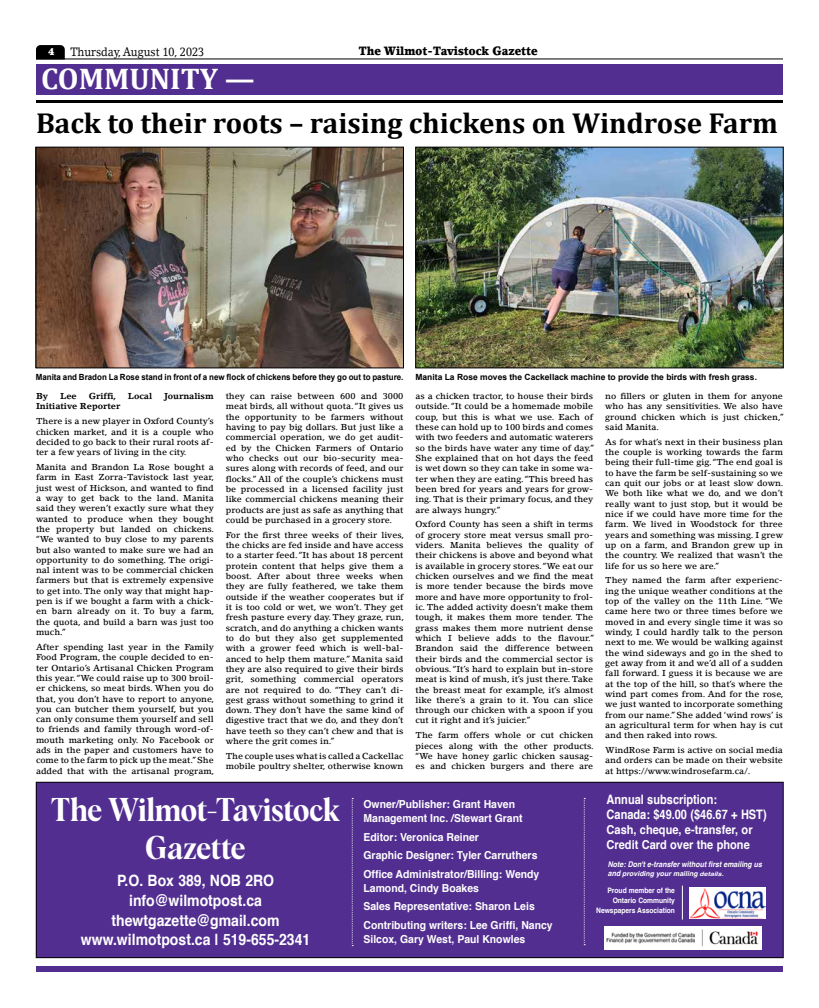
<style>
.page{position:relative;width:819px;height:1008px;background:#fff}
.page>*{position:absolute;margin:0;border:0;box-sizing:border-box;transform-origin:0 0}
.t1{font:32.2px/38.7px "Albra Semi";letter-spacing:-.01em;color:#fff;text-align:center;scale:.9 1}
.t2{font:700 30px "Cambria";color:#fff}
.t3{font:700 29px "Cambria";color:#000}
.t4{font:700 15.6px/19.8px "Helvetica";color:#fff;text-align:center;scale:.9 1}
.t5{font:700 13px/15px "Helvetica";color:#fff;scale:.85 1}
.t6{font:700 12.3px/15px "Helvetica";color:#fff;scale:.9 1}
.t7{font:900 12px "Lino Letter Std";color:#000;scale:.9 1}
.t8{font:12px "Lino Letter Std";color:#000;scale:.9 1}
.t9{font:700 11px/18.5px "Helvetica";color:#fff;scale:.95 1}
.t10{font:900 10px "Lino Letter Std";color:#fff}
.t11{font:500 8.6px/10.3px "Lino Letter Std";color:#000;text-align:justify}
.t12{font:700 8.6px "Lino Letter Std";color:#000}
.t13{font:700 8.5px "Arial";color:#000;scale:.94 1}
.t14{font:700 8.5px "Arial";color:#000}
.t15{font:italic 700 7.8px "Helvetica";color:#fff;scale:.9 1}
.t16{font:700 7.5px/10px "Helvetica";letter-spacing:-.005em;color:#fff;text-align:right;scale:.9 1}
.t17{font:italic 700 6.9px "Helvetica";color:#fff}
.s1{font-size:7.8px}
.s2{font-size:6px}
</style>
<div class="page">
<svg style="left:36px;top:45px;width:29px;height:13px"></svg>
<hr style="left:36px;top:58px;width:747px;height:1px;background:#000">
<div style="left:36px;top:966px;width:747px;height:6px;background:#522e91"></div>
<div style="left:36px;top:64px;width:747px;height:31px;background:#522e91"></div>
<hr style="left:36px;top:100px;width:747px;height:3px;background:#000">
<div style="left:36px;top:782px;width:747px;height:176px;background:#522e91"></div>
<div style="left:36px;top:782px;width:748px;height:176px;border:1px solid #000"></div>
<svg style="left:584px;top:798px;width:1px;height:147px"></svg>
<svg style="left:352px;top:798px;width:1px;height:148px"></svg>
<img style="left:689px;top:887px;width:77px;height:31px">
<hr style="left:682px;top:886px;width:1px;height:34px;background:#fff">
<img style="left:604px;top:927px;width:157px;height:23px">
<img style="left:38px;top:149px;width:364px;height:217px">
<div style="left:36px;top:147px;width:368px;height:221px;border:1px solid #000"></div>
<img style="left:418px;top:149px;width:364px;height:217px">
<div style="left:416px;top:147px;width:368px;height:221px;border:1px solid #000"></div>
<p class="t10" style="left:48px;top:46px;width:8px">4</p>
<h3 class="t8" style="left:70px;top:44px;width:150px">Thursday, August 10, 2023</h3>
<h3 class="t7" style="left:359px;top:43px;width:201px">The Wilmot-Tavistock Gazette</h3>
<h2 class="t2" style="left:41px;top:58px;width:215px">COMMUNITY —</h2>
<h3 class="t3" style="left:36px;top:103px;width:743px">Back to their roots – raising chickens on Windrose Farm</h3>
<p class="t13" style="left:36px;top:371px;width:393px">Manita and Bradon La Rose stand in front of a new flock of chickens before they go out to pasture.</p>
<p class="t14" style="left:416px;top:371px;width:343px">Manita La Rose moves the Cackellack machine to provide the birds with fresh grass.</p>
<p class="t12" style="left:36px;top:391px;width:14px">By</p>
<p class="t12" style="left:60px;top:391px;width:18px">Lee</p>
<p class="t12" style="left:89px;top:391px;width:29px">Griffi,</p>
<p class="t12" style="left:128px;top:391px;width:26px">Local</p>
<p class="t12" style="left:164px;top:391px;width:51px">Journalism</p>
<p class="t12" style="left:36px;top:401px;width:86px">Initiative Reporter</p>
<p class="t11" style="left:36px;top:416px;width:179px">There is a new player in Oxford County’s chicken market, and it is a couple who decided to go back to their rural roots af&shy;ter a few years of living in the city.</p>
<p class="t11" style="left:36px;top:462px;width:180px">Manita and Brandon La Rose bought a farm in East Zorra-Tavistock last year, just west of Hickson, and wanted to find a way to get back to the land. Manita said they weren’t exactly sure what they wanted to produce when they bought the property but landed on chickens. “We wanted to buy close to my parents but also wanted to make sure we had an opportunity to do something. The origi&shy;nal intent was to be commercial chicken farmers but that is extremely expensive to get into. The only way that might hap&shy;pen is if we bought a farm with a chick&shy;en barn already on it. To buy a farm, the quota, and build a barn was just too much.”</p>
<p class="t11" style="left:36px;top:642px;width:180px">After spending last year in the Family Food Program, the couple decided to en&shy;ter Ontario’s Artisanal Chicken Program this year. “We could raise up to 300 broil&shy;er chickens, so meat birds. When you do that, you don’t have to report to anyone, you can butcher them yourself, but you can only consume them yourself and sell to friends and family through word-of&shy;mouth marketing only. No Facebook or ads in the paper and customers have to come to the farm to pick up the meat.” She added that with the artisanal program,</p>
<p class="t11" style="left:605px;top:391px;width:180px">no fillers or gluten in them for anyone who has any sensitivities. We also have ground chicken which is just chicken,” said Manita.</p>
<p class="t11" style="left:605px;top:437px;width:180px">As for what’s next in their business plan the couple is working towards the farm being their full-time gig. “The end goal is to have the farm be self-sustaining so we can quit our jobs or at least slow down.<br>We both like what we do, and we don’t really want to just stop, but it would be nice if we could have more time for the farm. We lived in Woodstock for three years and something was missing. I grew up on a farm, and Brandon grew up in the country. We realized that wasn’t the life for us so here we are.”</p>
<p class="t11" style="left:605px;top:575px;width:180px">They named the farm after experienc&shy;ing the unique weather conditions at the top of the valley on the 11th Line. “We came here two or three times before we moved in and every single time it was so windy, I could hardly talk to the person next to me. We would be walking against the wind sideways and go in the shed to get away from it and we’d all of a sudden fall forward. I guess it is because we are at the top of the hill, so that’s where the wind part comes from. And for the rose, we just wanted to incorporate something from our name.” She added ‘wind rows’ is an agricultural term for when hay is cut and then raked into rows.</p>
<p class="t11" style="left:605px;top:745px;width:179px">WindRose Farm is active on social media and orders can be made on their website at https://www.windrosefarm.ca/.</p>
<p class="t11" style="left:415px;top:391px;width:180px">as a chicken tractor, to house their birds outside. “It could be a homemade mobile coup, but this is what we use. Each of these can hold up to 100 birds and comes with two feeders and automatic waterers so the birds have water any time of day.” She explained that on hot days the feed is wet down so they can take in some wa&shy;ter when they are eating. “This breed has been bred for years and years for grow&shy;ing. That is their primary focus, and they are always hungry.”</p>
<p class="t11" style="left:416px;top:519px;width:180px">Oxford County has seen a shift in terms of grocery store meat versus small pro&shy;viders. Manita believes the quality of their chickens is above and beyond what is available in grocery stores. “We eat our chicken ourselves and we find the meat is more tender because the birds move more and have more opportunity to frol&shy;ic. The added activity doesn’t make them tough, it makes them more tender. The grass makes them more nutrient dense which I believe adds to the flavour.” Brandon said the difference between their birds and the commercial sector is obvious. “It’s hard to explain but in-store meat is kind of mush, it’s just there. Take the breast meat for example, it’s almost like there’s a grain to it. You can slice through our chicken with a spoon if you cut it right and it’s juicier.”</p>
<p class="t11" style="left:416px;top:730px;width:180px">The farm offers whole or cut chicken pieces along with the other products. “We have honey garlic chicken sausag&shy;es and chicken burgers and there are</p>
<p class="t11" style="left:226px;top:391px;width:179px">they can raise between 600 and 3000 meat birds, all without quota. “It gives us the opportunity to be farmers without having to pay big dollars. But just like a commercial operation, we do get audit&shy;ed by the Chicken Farmers of Ontario who checks out our bio-security mea&shy;sures along with records of feed, and our flocks.” All of the couple’s chickens must be processed in a licensed facility just like commercial chickens meaning their products are just as safe as anything that could be purchased in a grocery store.</p>
<p class="t11" style="left:226px;top:530px;width:180px">For the first three weeks of their lives, the chicks are fed inside and have access to a starter feed. “It has about 18 percent protein content that helps give them a boost. After about three weeks when they are fully feathered, we take them outside if the weather cooperates but if it is too cold or wet, we won’t. They get fresh pasture every day. They graze, run, scratch, and do anything a chicken wants to do but they also get supplemented with a grower feed which is well-bal&shy;anced to help them mature.” Manita said they are also required to give their birds grit, something commercial operators are not required to do. “They can’t di&shy;gest grass without something to grind it down. They don’t have the same kind of digestive tract that we do, and they don’t have teeth so they can’t chew and that is where the grit comes in.”</p>
<p class="t11" style="left:226px;top:751px;width:179px">The couple uses what is called a Cackellac mobile poultry shelter, otherwise known</p>
<h1 class="t1" style="left:51px;top:788px;width:323px">The Wilmot-Tavistock<br>Gazette</h1>
<h3 class="t4" style="left:81px;top:871px;width:256px">P.O. Box 389, NOB 2RO info@wilmotpost.ca thewtgazette@gmail.com www.wilmotpost.ca | 519-655-2341</h3>
<p class="t9" style="left:363px;top:798px;width:169px;line-height:14px">Owner/Publisher: Grant Haven<br>Management Inc. /Stewart Grant</p>
<p class="t9" style="left:363px;top:828px;width:187px">Editor: Veronica Reiner<br>Graphic Designer: Tyler Carruthers<br>Office Administrator/Billing: Wendy</p>
<p class="t9" style="left:363px;top:879px;width:201px">Lamond, Cindy Boakes<br>Sales Representative: Sharon Leis<br>Contributing writers: Lee Griffi, Nancy</p>
<p class="t9" style="left:363px;top:930px;width:172px">Silcox, Gary West, Paul Knowles</p>
<h3 class="t5" style="left:607px;top:792px;width:190px">Annual subscription:<br>Canada: $49.00 ($46.67 + HST)</h3>
<h3 class="t6" style="left:607px;top:822px;width:164px">Cash, cheque, e-transfer, or<br>Credit Card over the phone</h3>
<p class="t15" style="left:608px;top:857px;width:173px">Note: Don't e-transfer without first emailing us</p>
<p class="t17" style="left:608px;top:868px;width:117px"><span class="s1">and</span> providing your mailing <span class="s2">details.</span></p>
<p class="t16" style="left:596px;top:886px;width:89px">Proud member of the<br>Ontario Community<br>Newspapers Association</p>
</div>
